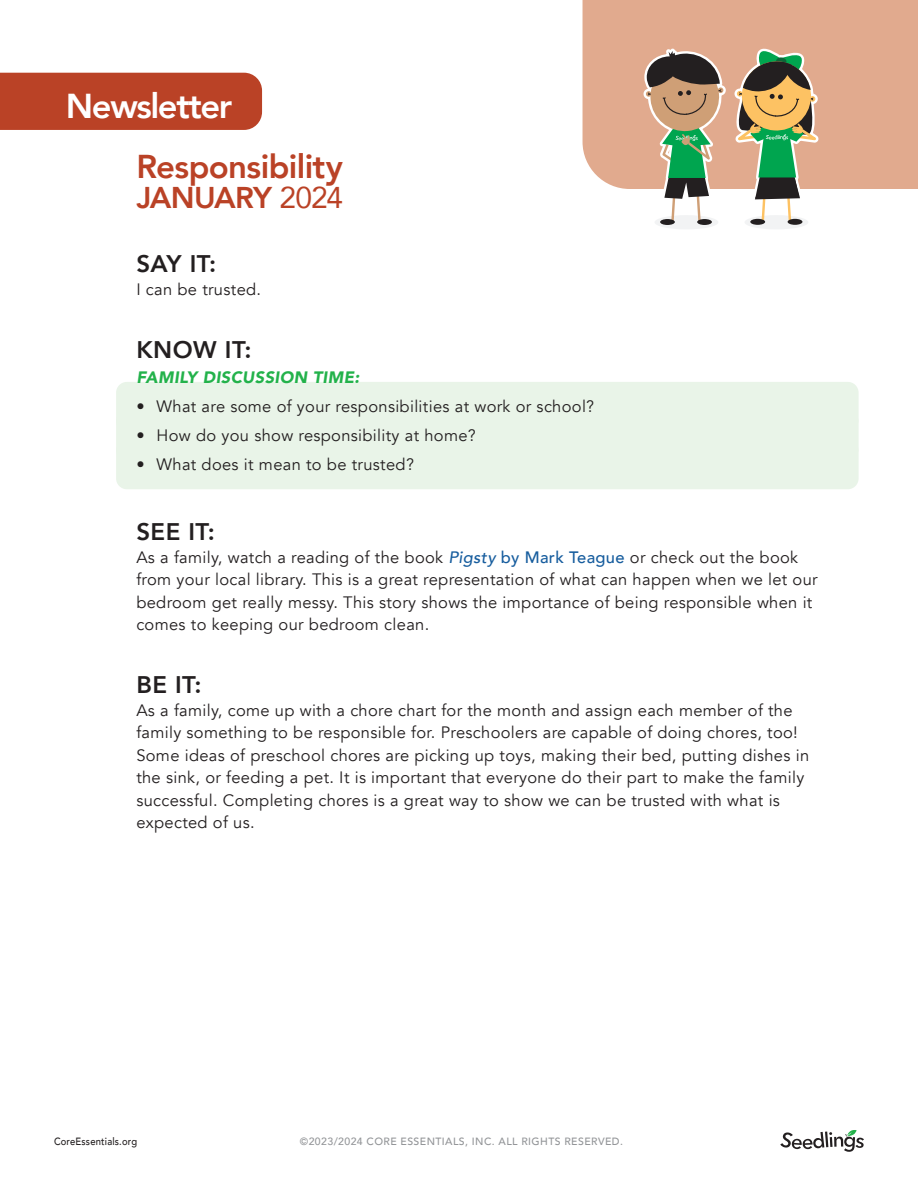
<style>
.page{position:relative;width:918px;height:1188px;background:#fff}
.page>*{position:absolute;margin:0;border:0;box-sizing:border-box;transform-origin:0 0}
.t1{font:800 34.5px "Avenir";letter-spacing:-.04em;color:#fff}
.t2{font:800 33px "Avenir";letter-spacing:-.02em;color:#ba4226}
.t3{font:800 30px "Avenir";letter-spacing:-.03em;color:#ba4226}
.SAY_KNOW_SEE_BE_sub{font:800 24px "Avenir";letter-spacing:.02em;color:#231f20}
.SAY_SEE_BE_paragraph{font:16.5px/22.5px "Avenir";letter-spacing:.02em;color:#231f20}
.ASK_sub{font:italic 900 16.5px "Avenir";letter-spacing:.02em;color:#23b24b}
.t4{font:500 10.5px "Avenir";letter-spacing:.04em;color:#939598}
.t5{font:500 10.5px "Avenir";letter-spacing:.02em;color:#231f20;scale:.9 1}
.s1{font-weight:400}
.s2{font-weight:500;font-style:italic;color:#175d9e}
.s3{font-weight:500;color:#175d9e}
</style>
<div class="page">
<svg style="left:780px;top:1130px;width:84px;height:22px"></svg>
<div style="left:583px;top:0;width:335px;height:189px;background:#e1aa8e"></div>
<div style="left:0;top:73px;width:262px;height:57px;background:#ba4226"></div>
<div style="left:116px;top:382px;width:743px;height:49px;background:#e9f4e8;border-radius:11px"></div>
<div style="left:116px;top:411px;width:743px;height:49px;background:#e9f4e8;border-radius:11px"></div>
<div style="left:116px;top:440px;width:743px;height:49px;background:#e9f4e8;border-radius:11px"></div>
<svg style="left:644px;top:49px;width:174px;height:180px"></svg>
<p class="t1" style="left:66px;top:79px;width:168px">Newsletter</p>
<p class="t2" style="left:136px;top:141px;width:208px">Responsibility</p>
<p class="t3" style="left:136px;top:174px;width:208px">JANUARY <span class="s1">2024</span></p>
<p class="SAY_KNOW_SEE_BE_sub" style="left:136px;top:245px;width:81px">SAY IT:</p>
<p class="SAY_SEE_BE_paragraph" style="left:136px;top:278px;width:126px">I can be trusted.</p>
<p class="SAY_KNOW_SEE_BE_sub" style="left:136px;top:331px;width:117px">KNOW IT:</p>
<p class="ASK_sub" style="left:136px;top:363px;width:224px">FAMILY DISCUSSION TIME:</p>
<p class="SAY_SEE_BE_paragraph" style="left:136px;top:395px;width:459px">• What are some of your responsibilities at work or school?</p>
<p class="SAY_SEE_BE_paragraph" style="left:136px;top:425px;width:341px">• How do you show responsibility at home?</p>
<p class="SAY_SEE_BE_paragraph" style="left:136px;top:454px;width:279px">• What does it mean to be trusted?</p>
<p class="SAY_KNOW_SEE_BE_sub" style="left:136px;top:513px;width:80px">SEE IT:</p>
<p class="SAY_SEE_BE_paragraph" style="left:136px;top:546px;width:683px">As a family, watch a reading of the book <span class="s2">Pigsty</span> <span class="s3">by Mark Teague</span> or check out the book from your local library. This is a great representation of what can happen when we let our bedroom get really messy. This story shows the importance of being responsible when it comes to keeping our bedroom clean.</p>
<p class="SAY_KNOW_SEE_BE_sub" style="left:136px;top:666px;width:67px">BE IT:</p>
<p class="SAY_SEE_BE_paragraph" style="left:136px;top:699px;width:674px">As a family, come up with a chore chart for the month and assign each member of the family something to be responsible for. Preschoolers are capable of doing chores, too!<br>Some ideas of preschool chores are picking up toys, making their bed, putting dishes in the sink, or feeding a pet. It is important that everyone do their part to make the family successful. Completing chores is a great way to show we can be trusted with what is expected of us.</p>
<p class="t5" style="left:54px;top:1132px;width:94px">CoreEssentials.org</p>
<p class="t4" style="left:300px;top:1132px;width:325px">©2023/2024 CORE ESSENTIALS, INC. ALL RIGHTS RESERVED.</p>
</div>
